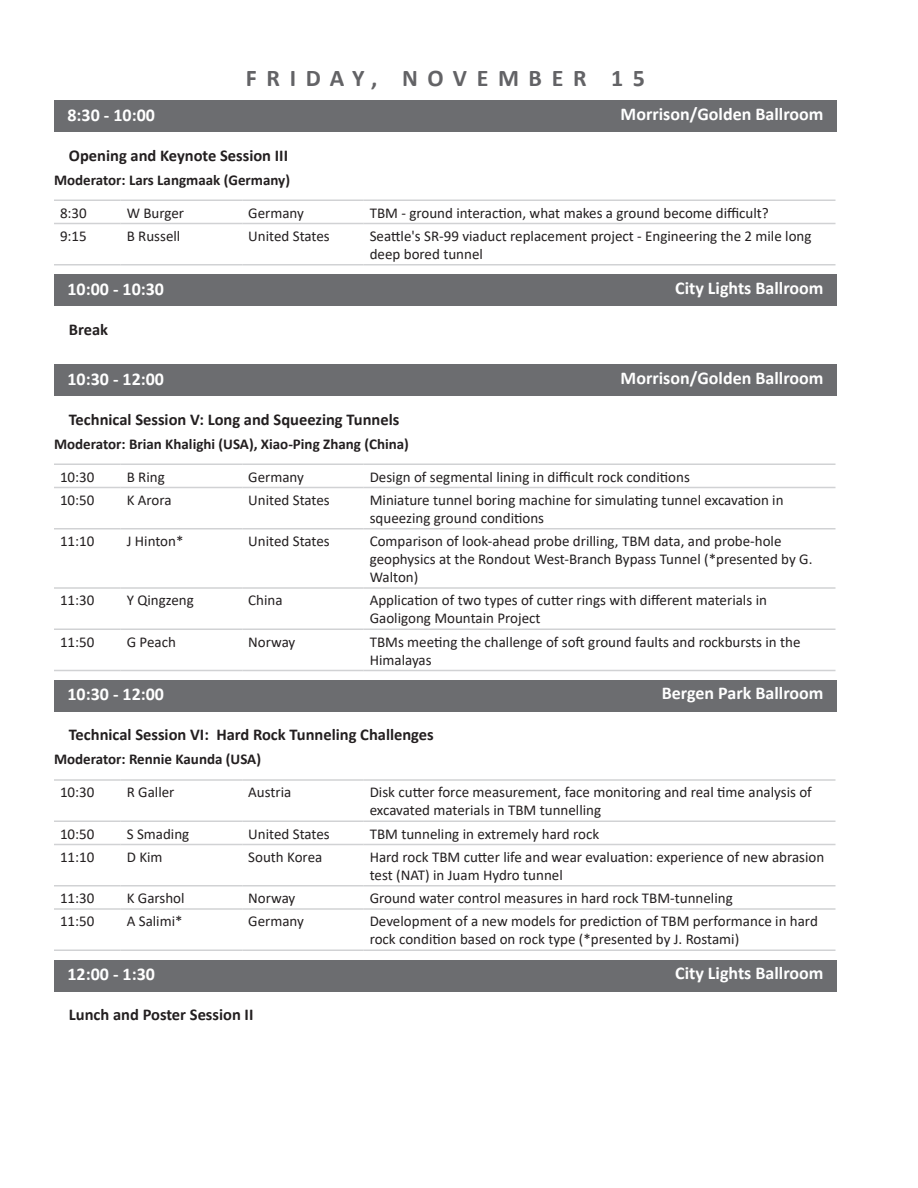
<style>
.page{position:relative;width:918px;height:1188px;background:#fff}
.page>*{position:absolute;margin:0;border:0;box-sizing:border-box;transform-origin:0 0}
.t1{font:700 24px "Calibri";letter-spacing:.4em;color:#636366}
.t2{font:700 18px "Calibri";color:#fff}
.t3{font:700 16.5px "Calibri";color:#231f20}
.t4{font:15px/18px "Calibri";color:#231f20}
.t5{font:700 15px "Calibri";color:#231f20}
</style>
<div class="page">
<div style="left:54px;top:100px;width:783px;height:32px;background:#6c6d70"></div>
<div style="left:54px;top:274px;width:783px;height:32px;background:#6c6d70"></div>
<div style="left:54px;top:364px;width:783px;height:32px;background:#6c6d70"></div>
<div style="left:54px;top:680px;width:783px;height:32px;background:#6c6d70"></div>
<div style="left:54px;top:960px;width:783px;height:31px;background:#6c6d70"></div>
<hr style="left:54px;top:200px;width:67px;height:1px;background:#d1d2d4">
<hr style="left:121px;top:200px;width:121px;height:1px;background:#d1d2d4">
<hr style="left:242px;top:200px;width:122px;height:1px;background:#d1d2d4">
<hr style="left:364px;top:200px;width:472px;height:1px;background:#d1d2d4">
<hr style="left:54px;top:223px;width:67px;height:1px;background:#d1d2d4">
<hr style="left:54px;top:264px;width:67px;height:2px;background:#d1d2d4">
<hr style="left:121px;top:223px;width:121px;height:1px;background:#d1d2d4">
<hr style="left:121px;top:264px;width:121px;height:2px;background:#d1d2d4">
<hr style="left:242px;top:223px;width:122px;height:1px;background:#d1d2d4">
<hr style="left:242px;top:264px;width:122px;height:2px;background:#d1d2d4">
<hr style="left:364px;top:223px;width:472px;height:1px;background:#d1d2d4">
<hr style="left:364px;top:264px;width:472px;height:2px;background:#d1d2d4">
<hr style="left:54px;top:464px;width:67px;height:1px;background:#d1d2d4">
<hr style="left:121px;top:464px;width:121px;height:1px;background:#d1d2d4">
<hr style="left:242px;top:464px;width:122px;height:1px;background:#d1d2d4">
<hr style="left:364px;top:464px;width:472px;height:1px;background:#d1d2d4">
<hr style="left:54px;top:487px;width:67px;height:1px;background:#d1d2d4">
<hr style="left:121px;top:487px;width:121px;height:1px;background:#d1d2d4">
<hr style="left:242px;top:487px;width:122px;height:1px;background:#d1d2d4">
<hr style="left:364px;top:487px;width:472px;height:1px;background:#d1d2d4">
<hr style="left:54px;top:528px;width:67px;height:2px;background:#d1d2d4">
<hr style="left:121px;top:528px;width:121px;height:2px;background:#d1d2d4">
<hr style="left:242px;top:528px;width:122px;height:2px;background:#d1d2d4">
<hr style="left:364px;top:528px;width:472px;height:2px;background:#d1d2d4">
<hr style="left:54px;top:587px;width:67px;height:2px;background:#d1d2d4">
<hr style="left:121px;top:587px;width:121px;height:2px;background:#d1d2d4">
<hr style="left:242px;top:587px;width:122px;height:2px;background:#d1d2d4">
<hr style="left:364px;top:587px;width:472px;height:2px;background:#d1d2d4">
<hr style="left:54px;top:628px;width:67px;height:2px;background:#d1d2d4">
<hr style="left:54px;top:670px;width:67px;height:1px;background:#d1d2d4">
<hr style="left:121px;top:628px;width:121px;height:2px;background:#d1d2d4">
<hr style="left:121px;top:670px;width:121px;height:1px;background:#d1d2d4">
<hr style="left:242px;top:628px;width:122px;height:2px;background:#d1d2d4">
<hr style="left:242px;top:670px;width:122px;height:1px;background:#d1d2d4">
<hr style="left:364px;top:628px;width:472px;height:2px;background:#d1d2d4">
<hr style="left:364px;top:670px;width:472px;height:1px;background:#d1d2d4">
<hr style="left:54px;top:779px;width:67px;height:2px;background:#d1d2d4">
<hr style="left:121px;top:779px;width:121px;height:2px;background:#d1d2d4">
<hr style="left:242px;top:779px;width:122px;height:2px;background:#d1d2d4">
<hr style="left:364px;top:779px;width:472px;height:2px;background:#d1d2d4">
<hr style="left:54px;top:820px;width:67px;height:2px;background:#d1d2d4">
<hr style="left:121px;top:820px;width:121px;height:2px;background:#d1d2d4">
<hr style="left:242px;top:820px;width:122px;height:2px;background:#d1d2d4">
<hr style="left:364px;top:820px;width:472px;height:2px;background:#d1d2d4">
<hr style="left:54px;top:844px;width:67px;height:1px;background:#d1d2d4">
<hr style="left:121px;top:844px;width:121px;height:1px;background:#d1d2d4">
<hr style="left:242px;top:844px;width:122px;height:1px;background:#d1d2d4">
<hr style="left:364px;top:844px;width:472px;height:1px;background:#d1d2d4">
<hr style="left:54px;top:885px;width:67px;height:1px;background:#d1d2d4">
<hr style="left:121px;top:885px;width:121px;height:1px;background:#d1d2d4">
<hr style="left:242px;top:885px;width:122px;height:1px;background:#d1d2d4">
<hr style="left:364px;top:885px;width:472px;height:1px;background:#d1d2d4">
<hr style="left:54px;top:908px;width:67px;height:2px;background:#d1d2d4">
<hr style="left:54px;top:950px;width:67px;height:1px;background:#d1d2d4">
<hr style="left:121px;top:908px;width:121px;height:2px;background:#d1d2d4">
<hr style="left:121px;top:950px;width:121px;height:1px;background:#d1d2d4">
<hr style="left:242px;top:908px;width:122px;height:2px;background:#d1d2d4">
<hr style="left:242px;top:950px;width:122px;height:1px;background:#d1d2d4">
<hr style="left:364px;top:908px;width:472px;height:2px;background:#d1d2d4">
<hr style="left:364px;top:950px;width:472px;height:1px;background:#d1d2d4">
<h1 class="t1" style="left:246px;top:61px;width:401px">FRIDAY, NOVEMBER 15</h1>
<p class="t2" style="left:68px;top:102px;width:89px">8:30 - 10:00</p>
<p class="t2" style="left:621px;top:101px;width:204px">Morrison/Golden Ballroom</p>
<p class="t3" style="left:69px;top:143px;width:221px">Opening and Keynote Session III</p>
<p class="t5" style="left:54px;top:169px;width:238px">Moderator: Lars Langmaak (Germany)</p>
<p class="t4" style="left:60px;top:203px;width:28px">8:30</p>
<p class="t4" style="left:127px;top:203px;width:59px">W Burger</p>
<p class="t4" style="left:248px;top:203px;width:57px">Germany</p>
<p class="t4" style="left:370px;top:203px;width:401px">TBM ‐ ground interaction, what makes a ground become difficult?</p>
<p class="t4" style="left:60px;top:226px;width:28px">9:15</p>
<p class="t4" style="left:127px;top:226px;width:55px">B Russell</p>
<p class="t4" style="left:248px;top:226px;width:83px">United States</p>
<p class="t4" style="left:370px;top:226px;width:443px">Seattle's SR-99 viaduct replacement project - Engineering the 2 mile long deep bored tunnel</p>
<p class="t2" style="left:68px;top:276px;width:98px">10:00 - 10:30</p>
<p class="t2" style="left:675px;top:275px;width:150px">City Lights Ballroom</p>
<p class="t3" style="left:69px;top:317px;width:41px">Break</p>
<p class="t2" style="left:68px;top:366px;width:98px">10:30 - 12:00</p>
<p class="t2" style="left:621px;top:365px;width:204px">Morrison/Golden Ballroom</p>
<p class="t3" style="left:69px;top:407px;width:332px">Technical Session V: Long and Squeezing Tunnels</p>
<p class="t5" style="left:54px;top:433px;width:356px">Moderator: Brian Khalighi (USA), Xiao-Ping Zhang (China)</p>
<p class="t4" style="left:60px;top:467px;width:36px">10:30</p>
<p class="t4" style="left:127px;top:467px;width:40px">B Ring</p>
<p class="t4" style="left:248px;top:467px;width:57px">Germany</p>
<p class="t4" style="left:370px;top:467px;width:322px">Design of segmental lining in difficult rock conditions</p>
<p class="t4" style="left:60px;top:490px;width:36px">10:50</p>
<p class="t4" style="left:127px;top:490px;width:46px">K Arora</p>
<p class="t4" style="left:248px;top:490px;width:83px">United States</p>
<p class="t4" style="left:370px;top:490px;width:415px">Miniature tunnel boring machine for simulating tunnel excavation in squeezing ground conditions</p>
<p class="t4" style="left:60px;top:532px;width:36px">11:10</p>
<p class="t4" style="left:127px;top:532px;width:58px">J Hinton*</p>
<p class="t4" style="left:248px;top:532px;width:83px">United States</p>
<p class="t4" style="left:370px;top:532px;width:444px">Comparison of look-ahead probe drilling, TBM data, and probe-hole geophysics at the Rondout West-Branch Bypass Tunnel (*presented by G.<br>Walton)</p>
<p class="t4" style="left:60px;top:591px;width:36px">11:30</p>
<p class="t4" style="left:127px;top:591px;width:69px">Y Qingzeng</p>
<p class="t4" style="left:248px;top:591px;width:36px">China</p>
<p class="t4" style="left:370px;top:591px;width:399px">Application of two types of cutter rings with different materials in<br>Gaoligong Mountain Project</p>
<p class="t4" style="left:60px;top:632px;width:36px">11:50</p>
<p class="t4" style="left:127px;top:632px;width:51px">G Peach</p>
<p class="t4" style="left:248px;top:632px;width:49px">Norway</p>
<p class="t4" style="left:370px;top:632px;width:432px">TBMs meeting the challenge of soft ground faults and rockbursts in the<br>Himalayas</p>
<p class="t2" style="left:68px;top:682px;width:98px">10:30 - 12:00</p>
<p class="t2" style="left:662px;top:681px;width:163px">Bergen Park Ballroom</p>
<p class="t3" style="left:69px;top:723px;width:366px">Technical Session VI: Hard Rock Tunneling Challenges</p>
<p class="t5" style="left:54px;top:749px;width:209px">Moderator: Rennie Kaunda (USA)</p>
<p class="t4" style="left:60px;top:783px;width:36px">10:30</p>
<p class="t4" style="left:127px;top:783px;width:49px">R Galler</p>
<p class="t4" style="left:248px;top:783px;width:45px">Austria</p>
<p class="t4" style="left:370px;top:783px;width:444px">Disk cutter force measurement, face monitoring and real time analysis of excavated materials in TBM tunnelling</p>
<p class="t4" style="left:60px;top:824px;width:36px">10:50</p>
<p class="t4" style="left:127px;top:824px;width:64px">S Smading</p>
<p class="t4" style="left:248px;top:824px;width:83px">United States</p>
<p class="t4" style="left:370px;top:824px;width:231px">TBM tunneling in extremely hard rock</p>
<p class="t4" style="left:60px;top:847px;width:36px">11:10</p>
<p class="t4" style="left:127px;top:847px;width:37px">D Kim</p>
<p class="t4" style="left:248px;top:847px;width:76px">South Korea</p>
<p class="t4" style="left:370px;top:847px;width:456px">Hard rock TBM cutter life and wear evaluation: experience of new abrasion test (NAT) in Juam Hydro tunnel</p>
<p class="t4" style="left:60px;top:889px;width:36px">11:30</p>
<p class="t4" style="left:127px;top:889px;width:59px">K Garshol</p>
<p class="t4" style="left:248px;top:889px;width:49px">Norway</p>
<p class="t4" style="left:370px;top:889px;width:365px">Ground water control measures in hard rock TBM-tunneling</p>
<p class="t4" style="left:60px;top:912px;width:36px">11:50</p>
<p class="t4" style="left:127px;top:912px;width:57px">A Salimi*</p>
<p class="t4" style="left:248px;top:912px;width:57px">Germany</p>
<p class="t4" style="left:370px;top:912px;width:450px">Development of a new models for prediction of TBM performance in hard rock condition based on rock type (*presented by J. Rostami)</p>
<p class="t2" style="left:68px;top:961px;width:89px">12:00 - 1:30</p>
<p class="t2" style="left:675px;top:960px;width:150px">City Lights Ballroom</p>
<p class="t3" style="left:69px;top:1003px;width:186px">Lunch and Poster Session II</p>
</div>
